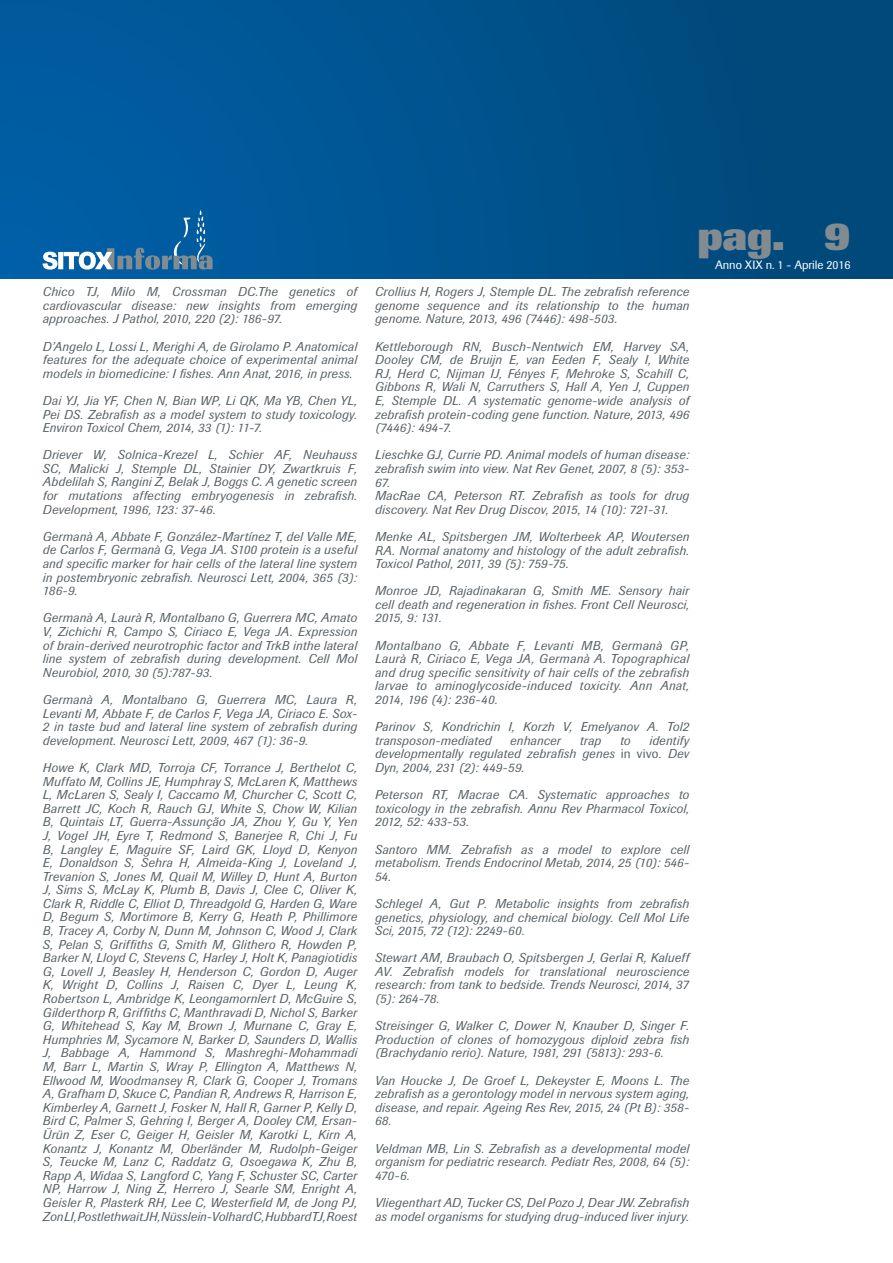
<style>
.page{position:relative;width:893px;height:1263px;background:#fff}
.page>*{position:absolute;margin:0;border:0;box-sizing:border-box;transform-origin:0 0}
.t1{font:800 40.5px "Imago";color:#828b90}
.t2{font:italic 12.75px/13.6px "Imago";letter-spacing:.025em;color:#576065;text-align:justify}
.t3{font:12px "Imago";letter-spacing:-.01em;color:#fff}
.s1{font-style:normal}
</style>
<div class="page">
<div style="left:0;top:0;width:893px;height:278px;background:linear-gradient(to right,#005fa5,#004777)"></div>
<svg style="left:43px;top:210px;width:170px;height:60px"></svg>
<p class="t2" style="left:43px;top:285px;width:316px">Chico TJ, Milo M, Crossman DC.The genetics of cardiovascular disease: new insights from emerging approaches. J Pathol, 2010, 220 (2): 186-97.</p>
<p class="t2" style="left:43px;top:339px;width:316px">D’Angelo L, Lossi L, Merighi A, de Girolamo P. Anatomical features for the adequate choice of experimental animal models in biomedicine: I fishes. Ann Anat, 2016, in press.</p>
<p class="t2" style="left:43px;top:394px;width:316px">Dai YJ, Jia YF, Chen N, Bian WP, Li QK, Ma YB, Chen YL, Pei DS. Zebrafish as a model system to study toxicology.<br>Environ Toxicol Chem, 2014, 33 (1): 11-7.</p>
<p class="t2" style="left:43px;top:448px;width:316px">Driever W, Solnica-Krezel L, Schier AF, Neuhauss SC, Malicki J, Stemple DL, Stainier DY, Zwartkruis F, Abdelilah S, Rangini Z, Belak J, Boggs C. A genetic screen for mutations affecting embryogenesis in zebrafish.<br>Development, 1996, 123: 37-46.</p>
<p class="t2" style="left:43px;top:530px;width:316px">Germanà A, Abbate F, González-Martínez T, del Valle ME, de Carlos F, Germanà G, Vega JA. S100 protein is a useful and specific marker for hair cells of the lateral line system in postembryonic zebrafish. Neurosci Lett, 2004, 365 (3):<br>186-9.</p>
<p class="t2" style="left:43px;top:611px;width:316px">Germanà A, Laurà R, Montalbano G, Guerrera MC, Amato V, Zichichi R, Campo S, Ciriaco E, Vega JA. Expression of brain-derived neurotrophic factor and TrkB inthe lateral line system of zebrafish during development. Cell Mol Neurobiol, 2010, 30 (5):787-93.</p>
<p class="t2" style="left:43px;top:693px;width:316px">Germanà A, Montalbano G, Guerrera MC, Laura R, Levanti M, Abbate F, de Carlos F, Vega JA, Ciriaco E. Sox-2 in taste bud and lateral line system of zebrafish during development. Neurosci Lett, 2009, 467 (1): 36-9.</p>
<p class="t2" style="left:43px;top:761px;width:316px">Howe K, Clark MD, Torroja CF, Torrance J, Berthelot C, Muffato M, Collins JE, Humphray S, McLaren K, Matthews L, McLaren S, Sealy I, Caccamo M, Churcher C, Scott C, Barrett JC, Koch R, Rauch GJ, White S, Chow W, Kilian B, Quintais LT, Guerra-Assunção JA, Zhou Y, Gu Y, Yen J, Vogel JH, Eyre T, Redmond S, Banerjee R, Chi J, Fu B, Langley E, Maguire SF, Laird GK, Lloyd D, Kenyon E, Donaldson S, Sehra H, Almeida-King J, Loveland J, Trevanion S, Jones M, Quail M, Willey D, Hunt A, Burton J, Sims S, McLay K, Plumb B, Davis J, Clee C, Oliver K, Clark R, Riddle C, Elliot D, Threadgold G, Harden G, Ware D, Begum S, Mortimore B, Kerry G, Heath P, Phillimore B, Tracey A, Corby N, Dunn M, Johnson C, Wood J, Clark S, Pelan S, Griffiths G, Smith M, Glithero R, Howden P, Barker N, Lloyd C, Stevens C, Harley J, Holt K, Panagiotidis G, Lovell J, Beasley H, Henderson C, Gordon D, Auger K, Wright D, Collins J, Raisen C, Dyer L, Leung K, Robertson L, Ambridge K, Leongamornlert D, McGuire S, Gilderthorp R, Griffiths C, Manthravadi D, Nichol S, Barker G, Whitehead S, Kay M, Brown J, Murnane C, Gray E, Humphries M, Sycamore N, Barker D, Saunders D, Wallis J, Babbage A, Hammond S, Mashreghi-Mohammadi M, Barr L, Martin S, Wray P, Ellington A, Matthews N, Ellwood M, Woodmansey R, Clark G, Cooper J, Tromans A, Grafham D, Skuce C, Pandian R, Andrews R, Harrison E, Kimberley A, Garnett J, Fosker N, Hall R, Garner P, Kelly D, Bird C, Palmer S, Gehring I, Berger A, Dooley CM, Ersan-Ürün Z, Eser C, Geiger H, Geisler M, Karotki L, Kirn A, Konantz J, Konantz M, Oberländer M, Rudolph-Geiger S, Teucke M, Lanz C, Raddatz G, Osoegawa K, Zhu B, Rapp A, Widaa S, Langford C, Yang F, Schuster SC, Carter NP, Harrow J, Ning Z, Herrero J, Searle SM, Enright A, Geisler R, Plasterk RH, Lee C, Westerfield M, de Jong PJ, Zon LI, Postlethwait JH, Nüsslein-Volhard C, Hubbard TJ, Roest</p>
<h1 class="t1" style="left:697px;top:212px;width:155px">pag. 9</h1>
<p class="t3" style="left:715px;top:258px;width:137px">Anno XIX n. 1 - Aprile 2016</p>
<p class="t2" style="left:375px;top:285px;width:316px">Crollius H, Rogers J, Stemple DL. The zebrafish reference genome sequence and its relationship to the human genome. Nature, 2013, 496 (7446): 498-503.</p>
<p class="t2" style="left:375px;top:339px;width:316px">Kettleborough RN, Busch-Nentwich EM, Harvey SA, Dooley CM, de Bruijn E, van Eeden F, Sealy I, White RJ, Herd C, Nijman IJ, Fényes F, Mehroke S, Scahill C, Gibbons R, Wali N, Carruthers S, Hall A, Yen J, Cuppen E, Stemple DL. A systematic genome-wide analysis of zebrafish protein-coding gene function. Nature, 2013, 496 (7446): 494-7.</p>
<p class="t2" style="left:375px;top:448px;width:316px;text-align:left">Lieschke GJ, Currie PD. Animal models of human disease: zebrafish swim into view. Nat Rev Genet, 2007, 8 (5): 353- 67.<br>MacRae CA, Peterson RT. Zebrafish as tools for drug discovery. Nat Rev Drug Discov, 2015, 14 (10): 721-31.</p>
<p class="t2" style="left:375px;top:530px;width:316px">Menke AL, Spitsbergen JM, Wolterbeek AP, Woutersen RA. Normal anatomy and histology of the adult zebrafish.<br>Toxicol Pathol, 2011, 39 (5): 759-75.</p>
<p class="t2" style="left:375px;top:584px;width:316px">Monroe JD, Rajadinakaran G, Smith ME. Sensory hair cell death and regeneration in fishes. Front Cell Neurosci, 2015, 9: 131.</p>
<p class="t2" style="left:375px;top:638px;width:316px">Montalbano G, Abbate F, Levanti MB, Germanà GP, Laurà R, Ciriaco E, Vega JA, Germanà A. Topographical and drug specific sensitivity of hair cells of the zebrafish larvae to aminoglycoside-induced toxicity. Ann Anat, 2014, 196 (4): 236-40.</p>
<p class="t2" style="left:375px;top:720px;width:316px">Parinov S, Kondrichin I, Korzh V, Emelyanov A. Tol2 transposon-mediated</p>
<p class="t2" style="left:375px;top:734px;width:316px;text-indent:274px">identify developmentally regulated zebrafish genes <span class="s1">in vivo</span>. Dev Dyn, 2004, 231 (2): 449-59.</p>
<p class="t2" style="left:375px;top:788px;width:316px">Peterson RT, Macrae CA. Systematic approaches to toxicology in the zebrafish. Annu Rev Pharmacol Toxicol, 2012, 52: 433-53.</p>
<p class="t2" style="left:375px;top:842px;width:316px">Santoro MM. Zebrafish as a model to explore cell metabolism. Trends Endocrinol Metab, 2014, 25 (10): 546- 54.</p>
<p class="t2" style="left:375px;top:897px;width:316px">Schlegel A, Gut P. Metabolic insights from zebrafish genetics, physiology, and chemical biology. Cell Mol Life Sci, 2015, 72 (12): 2249-60.</p>
<p class="t2" style="left:375px;top:951px;width:316px">Stewart AM, Braubach O, Spitsbergen J, Gerlai R, Kalueff AV. Zebrafish models for translational neuroscience research: from tank to bedside. Trends Neurosci, 2014, 37 (5): 264-78.</p>
<p class="t2" style="left:375px;top:1019px;width:316px">Streisinger G, Walker C, Dower N, Knauber D, Singer F.<br>Production of clones of homozygous diploid zebra fish (Brachydanio rerio). Nature, 1981, 291 (5813): 293-6.</p>
<p class="t2" style="left:375px;top:1073px;width:316px">Van Houcke J, De Groef L, Dekeyster E, Moons L. The zebrafish as a gerontology model in nervous system aging, disease, and repair. Ageing Res Rev, 2015, 24 (Pt B): 358- 68.</p>
<p class="t2" style="left:375px;top:1141px;width:316px">Veldman MB, Lin S. Zebrafish as a developmental model organism for pediatric research. Pediatr Res, 2008, 64 (5):<br>470-6.</p>
<p class="t2" style="left:375px;top:1196px;width:316px">Vliegenthart AD, Tucker CS, Del Pozo J, Dear JW. Zebrafish as model organisms for studying drug-induced liver injury.</p>
<p class="t2" style="left:510px;top:734px;width:52px">enhancer</p>
<p class="t2" style="left:579px;top:734px;width:23px">trap</p>
<p class="t2" style="left:620px;top:734px;width:12px">to</p>
</div>
